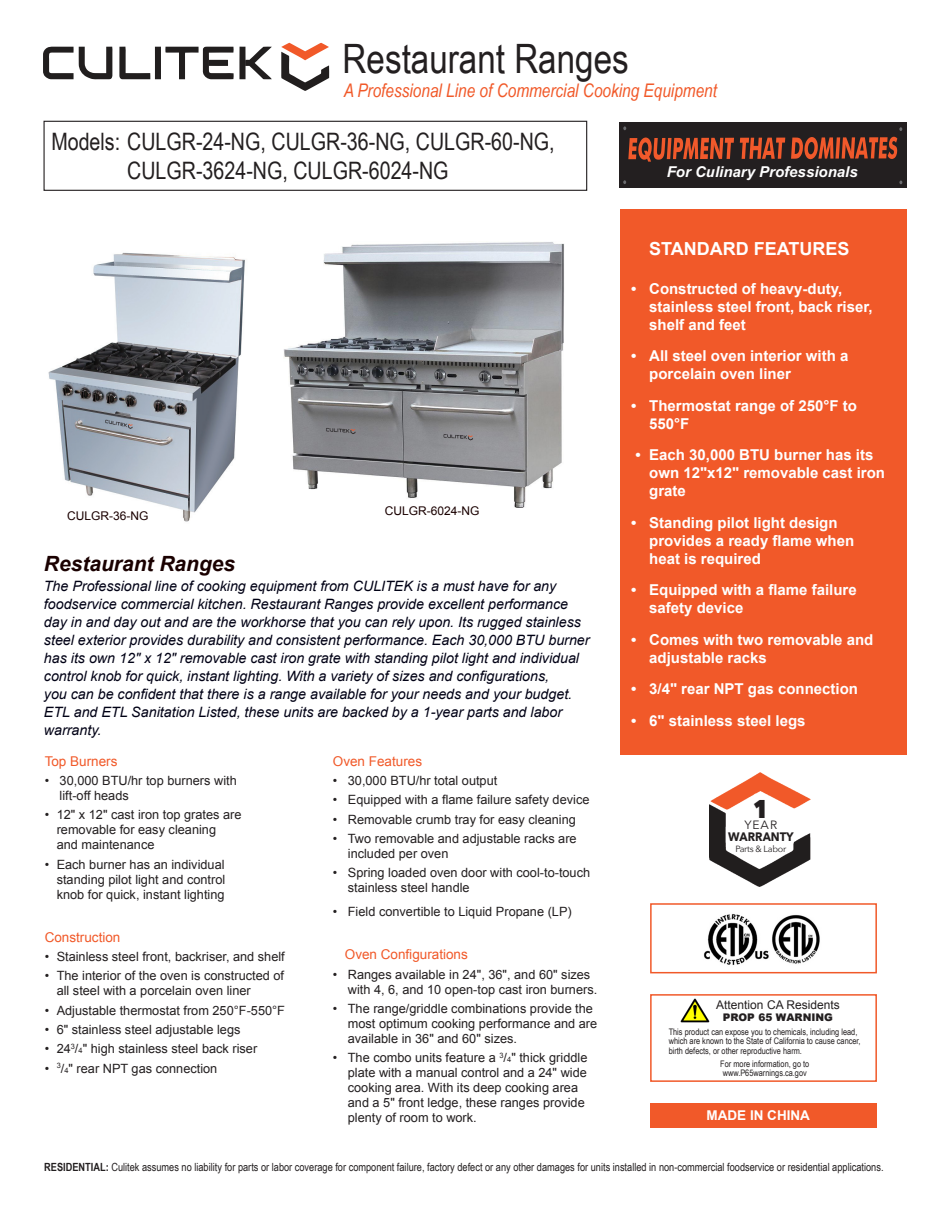
<style>
.page{position:relative;width:945px;height:1215px;background:#fff}
.page>*{position:absolute;margin:0;border:0;box-sizing:border-box;transform-origin:0 0}
.t1{font:40.5px "Arial Narrow";color:#231f20}
.t2{font:800 25.65px "Avenir Next";color:#231f20;scale:.88 1}
.t3{font:24px/28.8px "Arial Narrow";color:#231f20}
.t4{font:italic 700 21px "Arial";color:#1a0000}
.t5{font:italic 18.75px "Arial Narrow";color:#f15929}
.t6{font:700 18px "Arial";color:#fff}
.t7{font:700 15px/18px "Arial";color:#fff}
.t8{font:italic 700 15px "Arial";color:#fff}
.t9{font:italic 14.25px/18px "Arial";color:#000115}
.t10{font:13.5px "Arial";color:#f15929}
.t11{font:700 13.5px "Arial";color:#fff}
.t12{font:12.75px/15px "Arial";color:#231f20}
.t13{font:700 12.3px "Avenir Next";color:#231f20;scale:.92 1}
.t14{font:12px "Arial";color:#1a0000}
.t15{font:12px "Arial";color:#231f20}
.t16{font:12px "Avenir Next";color:#231f20}
.t17{font:11.25px "Arial Narrow";color:#231f20}
.t18{font:900 10.5px "Arial";color:#231f20}
.t19{font:9px/9.3px "Arial Narrow";color:#231f20}
.t20{font:9px "Avenir Next";letter-spacing:-.03em;color:#231f20}
.s1{font-size:7.5px}
.s2{font-weight:700}
</style>
<div class="page">
<div style="left:620px;top:210px;width:287px;height:545px;background:#f15929"></div>
<img style="left:283px;top:242px;width:281px;height:265px">
<img style="left:48px;top:252px;width:197px;height:270px">
<div style="left:650px;top:994px;width:227px;height:88px;border:2px solid #f15929"></div>
<img style="left:680px;top:999px;width:30px;height:23px">
<div style="left:650px;top:1103px;width:227px;height:25px;background:#f15929"></div>
<div style="left:619px;top:122px;width:287px;height:66px;background:#231f20"></div>
<svg style="left:628px;top:138px;width:106px;height:24px"></svg>
<svg style="left:740px;top:138px;width:45px;height:21px"></svg>
<svg style="left:791px;top:137px;width:106px;height:22px"></svg>
<div style="left:650px;top:903px;width:227px;height:70px;border:2px solid #f15929"></div>
<img style="left:703px;top:914px;width:117px;height:51px">
<div style="left:44px;top:121px;width:543px;height:70px;border:1px solid #231f20"></div>
<img style="left:710px;top:773px;width:101px;height:114px">
<svg style="left:281px;top:43px;width:48px;height:48px"></svg>
<svg style="left:119px;top:47px;width:31px;height:32px"></svg>
<div style="left:239px;top:47px;width:7px;height:32px;background:#211e1e"></div>
<svg style="left:43px;top:47px;width:69px;height:32px"></svg>
<div style="left:155px;top:47px;width:6px;height:32px;background:#211e1e"></div>
<svg style="left:165px;top:47px;width:69px;height:32px"></svg>
<svg style="left:245px;top:47px;width:27px;height:32px"></svg>
<div style="left:209px;top:60px;width:19px;height:6px;background:#211e1e"></div>
<p class="t1" style="left:343px;top:29px;width:288px">Restaurant Ranges</p>
<p class="t5" style="left:344px;top:77px;width:375px">A Professional Line of Commercial Cooking Equipment</p>
<p class="t3" style="left:127px;top:126px;width:429px;text-indent:-76px">Models: CULGR-24-NG, CULGR-36-NG, CULGR-60-NG,<br>CULGR-3624-NG, CULGR-6024-NG</p>
<p class="t14" style="left:67px;top:508px;width:83px">CULGR-36-NG</p>
<p class="t14" style="left:385px;top:503px;width:96px">CULGR-6024-NG</p>
<p class="t4" style="left:44px;top:550px;width:193px">Restaurant Ranges</p>
<p class="t9" style="left:44px;top:577px;width:547px">The Professional line of cooking equipment from CULITEK is a must have for any foodservice commercial kitchen. Restaurant Ranges provide excellent performance day in and day out and are the workhorse that you can rely upon. Its rugged stainless steel exterior provides durability and consistent performance. Each 30,000 BTU burner has its own 12" x 12" removable cast iron grate with standing pilot light and individual control knob for quick, instant lighting. With a variety of sizes and configurations,<br>you can be confident that there is a range available for your needs and your budget.<br>ETL and ETL Sanitation Listed, these units are backed by a 1-year parts and labor warranty.</p>
<p class="t10" style="left:45px;top:752px;width:74px">Top Burners</p>
<p class="t12" style="left:60px;top:773px;width:179px;text-indent:-15px">• 30,000 BTU/hr top burners with lift-off heads</p>
<p class="t12" style="left:57px;top:807px;width:186px;text-indent:-12px">• 12" x 12" cast iron top grates are removable for easy cleaning<br>and maintenance</p>
<p class="t12" style="left:57px;top:857px;width:170px;text-align:justify;text-indent:-12px">• Each burner has an individual standing pilot light and control knob for quick, instant lighting</p>
<p class="t10" style="left:45px;top:928px;width:77px">Construction</p>
<p class="t12" style="left:45px;top:949px;width:242px">• Stainless steel front, backriser, and shelf</p>
<p class="t12" style="left:57px;top:969px;width:229px;text-indent:-12px">• The interior of the oven is constructed of all steel with a porcelain oven liner</p>
<p class="t12" style="left:45px;top:1003px;width:242px">• Adjustable thermostat from 250°F-550°F</p>
<p class="t12" style="left:45px;top:1022px;width:197px">• 6" stainless steel adjustable legs</p>
<p class="t12" style="left:45px;top:1042px;width:214px">• 24<sup>3</sup>/<span class="s1">4</span>" high stainless steel back riser</p>
<p class="t12" style="left:45px;top:1061px;width:174px">• <sup>3</sup>/<span class="s1">4</span>" rear NPT gas connection</p>
<p class="t10" style="left:333px;top:752px;width:91px">Oven Features</p>
<p class="t12" style="left:333px;top:773px;width:166px">• 30,000 BTU/hr total output</p>
<p class="t12" style="left:333px;top:792px;width:258px">• Equipped with a flame failure safety device</p>
<p class="t12" style="left:333px;top:812px;width:245px">• Removable crumb tray for easy cleaning</p>
<p class="t12" style="left:348px;top:831px;width:230px;text-indent:-15px">• Two removable and adjustable racks are included per oven</p>
<p class="t12" style="left:348px;top:865px;width:244px;text-indent:-15px">• Spring loaded oven door with cool-to-touch stainless steel handle</p>
<p class="t12" style="left:333px;top:904px;width:240px">• Field convertible to Liquid Propane (LP)</p>
<p class="t10" style="left:345px;top:946px;width:125px">Oven Configurations</p>
<p class="t12" style="left:348px;top:967px;width:251px;text-indent:-15px">• Ranges available in 24", 36", and 60" sizes with 4, 6, and 10 open-top cast iron burners.</p>
<p class="t12" style="left:348px;top:1001px;width:251px;text-indent:-15px">• The range/griddle combinations provide the most optimum cooking performance and are available in 36" and 60" sizes.</p>
<p class="t12" style="left:348px;top:1051px;width:241px;text-indent:-15px">• The combo units feature a <sup>3</sup>/<span class="s1">4</span>" thick griddle plate with a manual control and a 24" wide cooking area. With its deep cooking area and a 5" front ledge, these ranges provide plenty of room to work.</p>
<p class="t8" style="left:667px;top:162px;width:193px">For Culinary Professionals</p>
<p class="t6" style="left:649px;top:237px;width:202px">STANDARD FEATURES</p>
<p class="t7" style="left:649px;top:280px;width:225px;text-indent:-18px">• Constructed of heavy-duty, stainless steel front, back riser, shelf and feet</p>
<p class="t7" style="left:649px;top:348px;width:201px;text-indent:-18px">• All steel oven interior with a porcelain oven liner</p>
<p class="t7" style="left:649px;top:397px;width:209px;text-indent:-18px">• Thermostat range of 250°F to<br>550°F</p>
<p class="t7" style="left:649px;top:447px;width:237px;text-indent:-14px">• Each 30,000 BTU burner has its own 12"x12" removable cast iron grate</p>
<p class="t7" style="left:649px;top:514px;width:207px;text-indent:-18px">• Standing pilot light design provides a ready flame when heat is required</p>
<p class="t7" style="left:649px;top:582px;width:209px;text-indent:-18px">• Equipped with a flame failure safety device</p>
<p class="t7" style="left:649px;top:631px;width:226px;text-indent:-18px">• Comes with two removable and adjustable racks</p>
<p class="t7" style="left:631px;top:681px;width:228px">• 3/4" rear NPT gas connection</p>
<p class="t7" style="left:631px;top:712px;width:176px">• 6" stainless steel legs</p>
<p class="t2" style="left:753px;top:793px;width:19px">1</p>
<p class="t16" style="left:744px;top:815px;width:34px">YEAR</p>
<p class="t13" style="left:728px;top:826px;width:73px">WARRANTY</p>
<p class="t20" style="left:735px;top:841px;width:52px">Parts &amp; Labor</p>
<p class="t15" style="left:716px;top:997px;width:125px">Attention CA Residents</p>
<p class="t18" style="left:723px;top:1010px;width:112px">PROP 65 WARNING</p>
<p class="t19" style="left:669px;top:1027px;width:194px">This product can expose you to chemicals, including lead, which are known to the State of California to cause cancer, birth defects, or other reproductive harm.</p>
<p class="t19" style="left:720px;top:1059px;width:91px">For more information, go to www.P65warnings.ca.gov</p>
<p class="t11" style="left:707px;top:1106px;width:105px">MADE IN CHINA</p>
<p class="t17" style="left:44px;top:1159px;width:841px"><span class="s2">RESIDENTIAL:</span> Culitek assumes no liability for parts or labor coverage for component failure, factory defect or any other damages for units installed in non-commercial foodservice or residential applications.</p>
</div>
